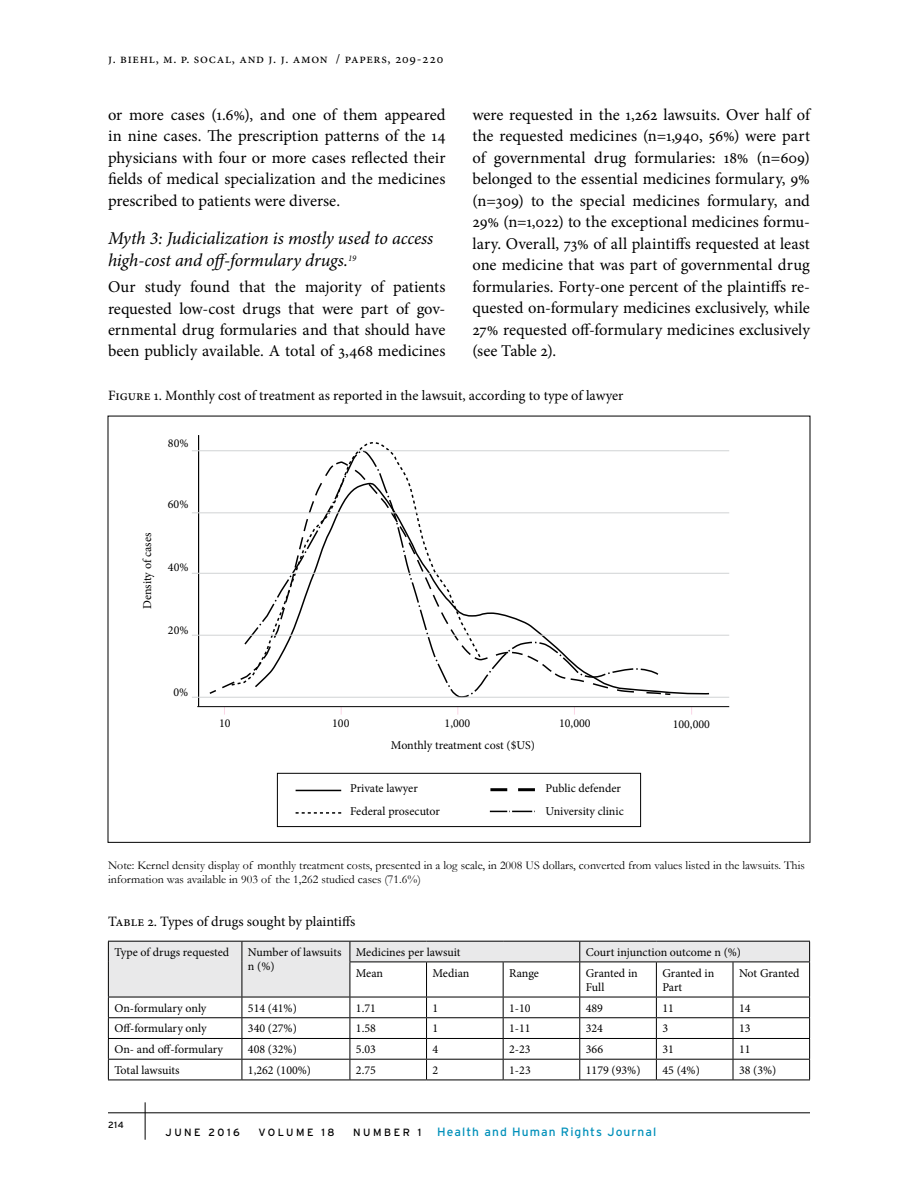
<style>
.page{position:relative;width:918px;height:1188px;background:#fff}
.page>*{position:absolute;margin:0;border:0;box-sizing:border-box;transform-origin:0 0}
.t1{font:italic 18px/22px "Minion Pro";letter-spacing:-.005em;color:#000}
.t2{font:16.5px/21.5px "Minion Pro";letter-spacing:.005em;color:#000;text-align:justify}
.t3{font:14.25px "Minion Pro";color:#000}
.t4{font:13.5px "Minion Pro";letter-spacing:.05em;color:#000}
.t5{font:12px/14.4px "Minion Pro";color:#000}
.t6{font:12px/13.5px "Garamond";color:#000}
.t7{font:12px "Interstate";letter-spacing:.09em;color:#0090ba}
.t8{font:10.5px "Interstate";letter-spacing:.24em;color:#000}
.t9{font:9px "Interstate";color:#000}
.s1{font-size:10.5px;color:#000}
</style>
<div class="page">
<hr style="left:108px;top:1113px;width:702px;height:1px;background:#000">
<hr style="left:145px;top:1102px;width:1px;height:38px;background:#000">
<hr style="left:242px;top:1080px;width:108px;height:1px;background:#000">
<hr style="left:350px;top:1080px;width:77px;height:1px;background:#000">
<hr style="left:427px;top:1080px;width:76px;height:1px;background:#000">
<hr style="left:503px;top:1080px;width:77px;height:1px;background:#000">
<hr style="left:656px;top:1080px;width:77px;height:1px;background:#000">
<hr style="left:580px;top:1080px;width:76px;height:1px;background:#000">
<hr style="left:108px;top:1080px;width:134px;height:1px;background:#000">
<svg style="left:108px;top:941px;width:702px;height:139px"></svg>
<hr style="left:733px;top:1080px;width:77px;height:1px;background:#000">
<div style="left:277px;top:773px;width:364px;height:54px;border:1px solid #000"></div>
<hr style="left:296px;top:790px;width:45px;height:1px;background:#000">
<svg style="left:490px;top:788px;width:45px;height:3px"></svg>
<svg style="left:490px;top:811px;width:45px;height:1px"></svg>
<svg style="left:296px;top:812px;width:45px;height:2px"></svg>
<svg style="left:230px;top:442px;width:252px;height:18px"></svg>
<svg style="left:208px;top:460px;width:464px;height:236px"></svg>
<hr style="left:198px;top:435px;width:1px;height:271px;background:#000">
<hr style="left:192px;top:635px;width:537px;height:1px;background:#d1d3d4">
<hr style="left:192px;top:450px;width:537px;height:1px;background:#d1d3d4">
<hr style="left:192px;top:512px;width:537px;height:1px;background:#d1d3d4">
<hr style="left:192px;top:573px;width:537px;height:1px;background:#d1d3d4">
<hr style="left:192px;top:697px;width:537px;height:1px;background:#d1d3d4">
<hr style="left:197px;top:706px;width:532px;height:1px;background:#000">
<p class="t4" style="left:108px;top:50px;width:337px">J. Biehl, M. P. Socal, and J. J. Amon / papers, 209-220</p>
<p class="t2" style="left:108px;top:104px;width:339px">or more cases (1.6%), and one of them appeared in nine cases. The prescription patterns of the 14 physicians with four or more cases reflected their fields of medical specialization and the medicines prescribed to patients were diverse.</p>
<p class="t1" style="left:108px;top:227px;width:327px">Myth 3: Judicialization is mostly used to access high-cost and off-formulary drugs.<sup>19</sup></p>
<p class="t2" style="left:108px;top:276px;width:339px">Our study found that the majority of patients requested low-cost drugs that were part of gov&shy;ernmental drug formularies and that should have been publicly available. A total of 3,468 medicines</p>
<p class="t2" style="left:473px;top:104px;width:339px">were requested in the 1,262 lawsuits. Over half of the requested medicines (n=1,940, 56%) were part of governmental drug formularies: 18% (n=609) belonged to the essential medicines formulary, 9% (n=309) to the special medicines formulary, and 29% (n=1,022) to the exceptional medicines formu&shy;lary. Overall, 73% of all plaintiffs requested at least one medicine that was part of governmental drug formularies. Forty-one percent of the plaintiffs re&shy;quested on-formulary medicines exclusively, while 27% requested off-formulary medicines exclusively (see Table 2).</p>
<p class="t3" style="left:108px;top:386px;width:517px">Figure 1. Monthly cost of treatment as reported in the lawsuit, according to type of lawyer</p>
<p class="t5" style="left:168px;top:436px;width:22px">80%</p>
<p class="t5" style="left:140px;top:609px;width:78px;rotate:-90deg">Density of cases</p>
<p class="t5" style="left:168px;top:497px;width:22px">60%</p>
<p class="t5" style="left:168px;top:560px;width:22px">40%</p>
<p class="t5" style="left:168px;top:623px;width:22px">20%</p>
<p class="t5" style="left:174px;top:685px;width:16px">0%</p>
<p class="t5" style="left:219px;top:716px;width:13px">10</p>
<p class="t5" style="left:332px;top:716px;width:19px">100</p>
<p class="t5" style="left:445px;top:716px;width:27px">1,000</p>
<p class="t5" style="left:559px;top:716px;width:33px">10,000</p>
<p class="t5" style="left:673px;top:717px;width:39px">100,000</p>
<p class="t5" style="left:391px;top:738px;width:146px">Monthly treatment cost ($US)</p>
<p class="t5" style="left:350px;top:781px;width:69px">Private lawyer</p>
<p class="t5" style="left:545px;top:781px;width:77px">Public defender</p>
<p class="t5" style="left:350px;top:804px;width:91px">Federal prosecutor</p>
<p class="t5" style="left:545px;top:804px;width:80px">University clinic</p>
<p class="t6" style="left:108px;top:858px;width:698px">Note: Kernel density display of monthly treatment costs, presented in a log scale, in 2008 US dollars, converted from values listed in the lawsuits. This information was available in 903 of the 1,262 studied cases (71.6%)</p>
<p class="t3" style="left:108px;top:912px;width:249px">Table 2. Types of drugs sought by plaintiffs</p>
<p class="t5" style="left:114px;top:945px;width:116px">Type of drugs requested</p>
<p class="t5" style="left:248px;top:945px;width:95px">Number of lawsuits n (%)</p>
<p class="t5" style="left:356px;top:945px;width:106px">Medicines per lawsuit</p>
<p class="t5" style="left:586px;top:945px;width:157px">Court injunction outcome n (%)</p>
<p class="t5" style="left:356px;top:966px;width:29px">Mean</p>
<p class="t5" style="left:433px;top:966px;width:38px">Median</p>
<p class="t5" style="left:509px;top:966px;width:31px">Range</p>
<p class="t5" style="left:586px;top:966px;width:54px">Granted in<br>Full</p>
<p class="t5" style="left:662px;top:966px;width:54px">Granted in<br>Part</p>
<p class="t5" style="left:739px;top:966px;width:62px">Not Granted</p>
<p class="t5" style="left:114px;top:1001px;width:94px">On-formulary only</p>
<p class="t5" style="left:248px;top:1001px;width:50px">514 (41%)</p>
<p class="t5" style="left:356px;top:1001px;width:22px">1.71</p>
<p class="t5" style="left:433px;top:1001px;width:7px">1</p>
<p class="t5" style="left:509px;top:1001px;width:23px">1-10</p>
<p class="t5" style="left:586px;top:1001px;width:19px">489</p>
<p class="t5" style="left:662px;top:1001px;width:13px">11</p>
<p class="t5" style="left:739px;top:1001px;width:13px">14</p>
<p class="t5" style="left:114px;top:1022px;width:94px">Off-formulary only</p>
<p class="t5" style="left:248px;top:1022px;width:50px">340 (27%)</p>
<p class="t5" style="left:356px;top:1022px;width:22px">1.58</p>
<p class="t5" style="left:433px;top:1022px;width:7px">1</p>
<p class="t5" style="left:509px;top:1022px;width:23px">1-11</p>
<p class="t5" style="left:586px;top:1022px;width:19px">324</p>
<p class="t5" style="left:662px;top:1022px;width:7px">3</p>
<p class="t5" style="left:739px;top:1022px;width:13px">13</p>
<p class="t5" style="left:114px;top:1042px;width:110px">On- and off-formulary</p>
<p class="t5" style="left:248px;top:1042px;width:50px">408 (32%)</p>
<p class="t5" style="left:356px;top:1042px;width:22px">5.03</p>
<p class="t5" style="left:433px;top:1042px;width:7px">4</p>
<p class="t5" style="left:509px;top:1042px;width:23px">2-23</p>
<p class="t5" style="left:586px;top:1042px;width:19px">366</p>
<p class="t5" style="left:662px;top:1042px;width:13px">31</p>
<p class="t5" style="left:739px;top:1042px;width:13px">11</p>
<p class="t5" style="left:114px;top:1063px;width:67px">Total lawsuits</p>
<p class="t5" style="left:248px;top:1063px;width:65px">1,262 (100%)</p>
<p class="t5" style="left:356px;top:1063px;width:22px">2.75</p>
<p class="t5" style="left:433px;top:1063px;width:7px">2</p>
<p class="t5" style="left:509px;top:1063px;width:23px">1-23</p>
<p class="t5" style="left:586px;top:1063px;width:56px">1179 (93%)</p>
<p class="t5" style="left:662px;top:1063px;width:39px">45 (4%)</p>
<p class="t5" style="left:739px;top:1063px;width:39px">38 (3%)</p>
<p class="t9" style="left:108px;top:1119px;width:17px">214</p>
<p class="t8" style="left:166px;top:1126px;width:76px">JUNE 2016</p>
<p class="t8" style="left:258px;top:1126px;width:78px">VOLUME 18</p>
<p class="t7" style="left:353px;top:1124px;width:305px"><span class="s1">NUMBER 1</span> Health and Human Rights Journal</p>
</div>
